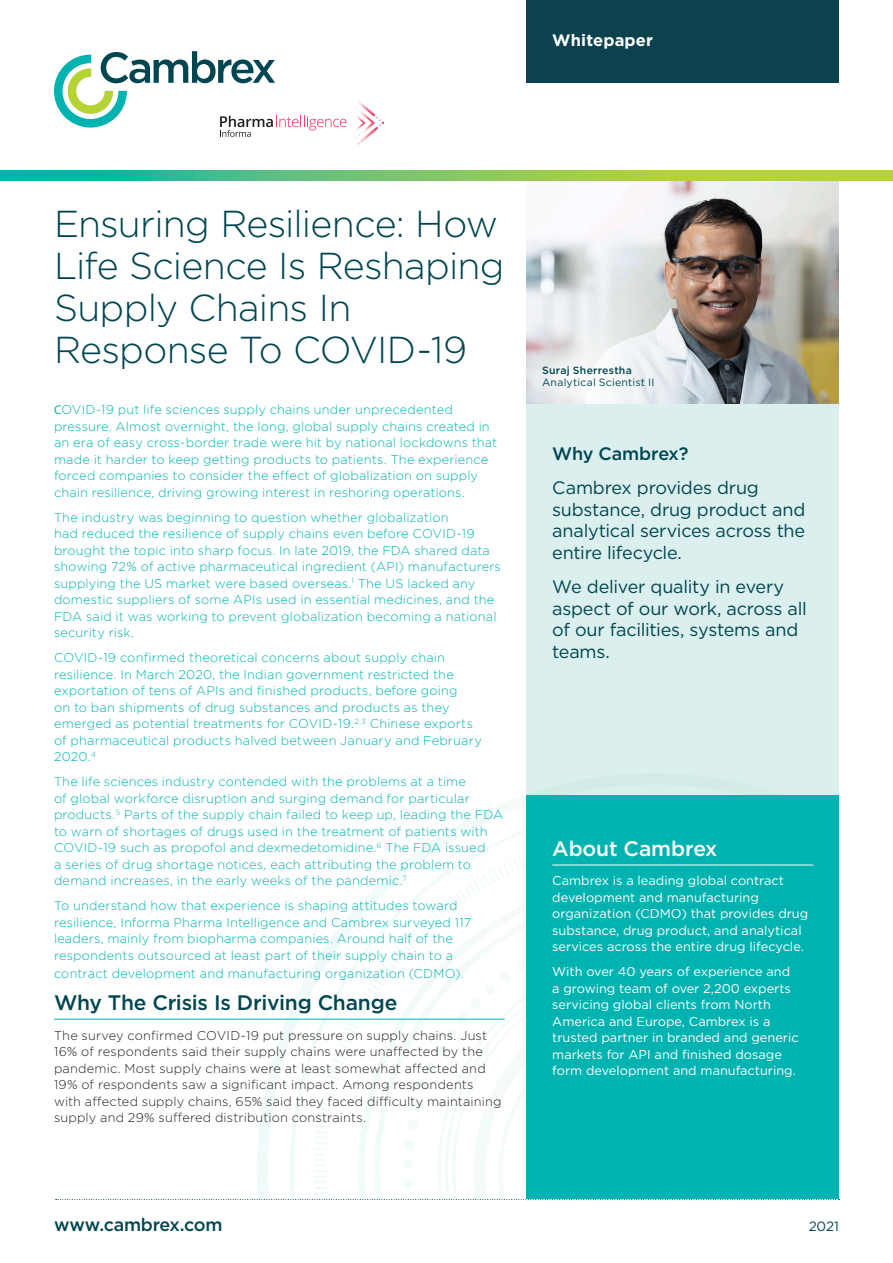
<style>
.page{position:relative;width:893px;height:1263px;background:#fff}
.page>*{position:absolute;margin:0;border:0;box-sizing:border-box;transform-origin:0 0}
.t1{font:300 37.5px/42px "Gotham";letter-spacing:-.02em;color:#004650}
.Article_Body_copy_he{font:500 21px "Gotham";letter-spacing:-.015em;color:#004650}
.Article_Body_copy_he-2{font:500 21px "Gotham";letter-spacing:-.01em;color:#fff}
.t2{font:18px/21.6px "Gotham";letter-spacing:-.015em;color:#004650}
.t3{font:500 18px "Gotham";letter-spacing:-.015em;color:#004650}
.t4{font:700 16.5px "Gotham";letter-spacing:.005em;color:#fff}
.t5{font:13.5px "Gotham";color:#004650}
.Article_Body_copy{font:300 12.75px/16.5px "Gotham";letter-spacing:.015em;color:#00b3b0}
.t6{font:12.75px/16.5px "Gotham";color:#fff}
.Article_Body_copy-2{font:300 12.75px/16.5px "Gotham";letter-spacing:.015em;color:#231f20}
.t7{font:10.5px "Gotham";letter-spacing:.02em;color:#004650}
.t8{font:500 10.5px "Gotham";letter-spacing:.025em;color:#004650}
.s1{font-family:"Myriad Pro";font-weight:400}
</style>
<div class="page">
<svg style="left:255px;top:773px;width:272px;height:426px"></svg>
<div style="left:527px;top:170px;width:312px;height:627px;background:#daefee"></div>
<svg style="left:56px;top:1199px;width:784px;height:1px"></svg>
<hr style="left:54px;top:1019px;width:451px;height:1px;background:#00b3b0">
<div style="left:527px;top:0;width:312px;height:83px;background:#0c424e"></div>
<div style="left:527px;top:795px;width:312px;height:404px;background:#00b3b0"></div>
<hr style="left:552px;top:865px;width:261px;height:1px;background:#fff">
<img style="left:527px;top:181px;width:312px;height:223px">
<img style="left:527px;top:254px;width:254px;height:150px">
<svg style="left:0;top:170px;width:893px;height:11px;background:#73c666"></svg>
<svg style="left:355px;top:102px;width:29px;height:43px"></svg>
<svg style="left:54px;top:51px;width:292px;height:86px"></svg>
<p class="t4" style="left:552px;top:29px;width:102px">Whitepaper</p>
<p class="t1" style="left:54px;top:201px;width:452px">Ensuring Resilience: How<br>Life Science Is Reshaping<br>Supply Chains In<br>Response To COVID-19</p>
<p class="Article_Body_copy" style="left:54px;top:401px;width:445px"><span class="s1">C</span>OVID-19 put life sciences supply chains under unprecedented pressure. Almost overnight, the long, global supply chains created in an era of easy cross-border trade were hit by national lockdowns that made it harder to keep getting products to patients. The experience forced companies to consider the effect of globalization on supply chain resilience, driving growing interest in reshoring operations.</p>
<p class="Article_Body_copy" style="left:54px;top:509px;width:448px">The industry was beginning to question whether globalization<br>had reduced the resilience of supply chains even before COVID-19 brought the topic into sharp focus. In late 2019, the FDA shared data showing 72% of active pharmaceutical ingredient (API) manufacturers supplying the US market were based overseas.<sup>1</sup> The US lacked any domestic suppliers of some APIs used in essential medicines, and the FDA said it was working to prevent globalization becoming a national security risk.</p>
<p class="Article_Body_copy" style="left:54px;top:649px;width:429px">COVID-19 confirmed theoretical concerns about supply chain resilience. In March 2020, the Indian government restricted the exportation of tens of APIs and finished products, before going<br>on to ban shipments of drug substances and products as they emerged as potential treatments for COVID-19.<sup>2,3</sup> Chinese exports of pharmaceutical products halved between January and February 2020.<sup>4</sup></p>
<p class="Article_Body_copy" style="left:54px;top:773px;width:451px">The life sciences industry contended with the problems at a time<br>of global workforce disruption and surging demand for particular products.<sup>5</sup> Parts of the supply chain failed to keep up, leading the FDA to warn of shortages of drugs used in the treatment of patients with COVID-19 such as propofol and dexmedetomidine.<sup>6</sup> The FDA issued<br>a series of drug shortage notices, each attributing the problem to demand increases, in the early weeks of the pandemic.<sup>7</sup></p>
<p class="Article_Body_copy" style="left:54px;top:897px;width:419px">To understand how that experience is shaping attitudes toward resilience, Informa Pharma Intelligence and Cambrex surveyed 117 leaders, mainly from biopharma companies. Around half of the respondents outsourced at least part of their supply chain to a</p>
<p class="Article_Body_copy" style="left:54px;top:965px;width:411px">contract development and manufacturing organization (CDMO).</p>
<p class="Article_Body_copy_he" style="left:54px;top:989px;width:345px">Why The Crisis Is Driving Change</p>
<p class="Article_Body_copy-2" style="left:54px;top:1026px;width:449px">The survey confirmed COVID-19 put pressure on supply chains. Just 16% of respondents said their supply chains were unaffected by the pandemic. Most supply chains were at least somewhat affected and 19% of respondents saw a significant impact. Among respondents with affected supply chains, 65% said they faced difficulty maintaining supply and 29% suffered distribution constraints.</p>
<p class="t3" style="left:54px;top:1212px;width:170px">www.cambrex.com</p>
<p class="t8" style="left:542px;top:363px;width:91px">Suraj Sherrestha</p>
<p class="t7" style="left:542px;top:376px;width:114px">Analytical Scientist II</p>
<p class="t3" style="left:552px;top:441px;width:138px">Why Cambrex?</p>
<p class="t2" style="left:552px;top:476px;width:254px">Cambrex provides drug substance, drug product and analytical services across the entire lifecycle.</p>
<p class="t2" style="left:552px;top:576px;width:256px">We deliver quality in every aspect of our work, across all of our facilities, systems and teams.</p>
<p class="Article_Body_copy_he-2" style="left:552px;top:835px;width:167px">About Cambrex</p>
<p class="t6" style="left:552px;top:872px;width:257px">Cambrex is a leading global contract development and manufacturing organization (CDMO) that provides drug substance, drug product, and analytical services across the entire drug lifecycle.</p>
<p class="t6" style="left:552px;top:963px;width:248px">With over 40 years of experience and a growing team of over 2,200 experts servicing global clients from North America and Europe, Cambrex is a trusted partner in branded and generic markets for API and finished dosage form development and manufacturing.</p>
<p class="t5" style="left:809px;top:1217px;width:32px">2021</p>
</div>
